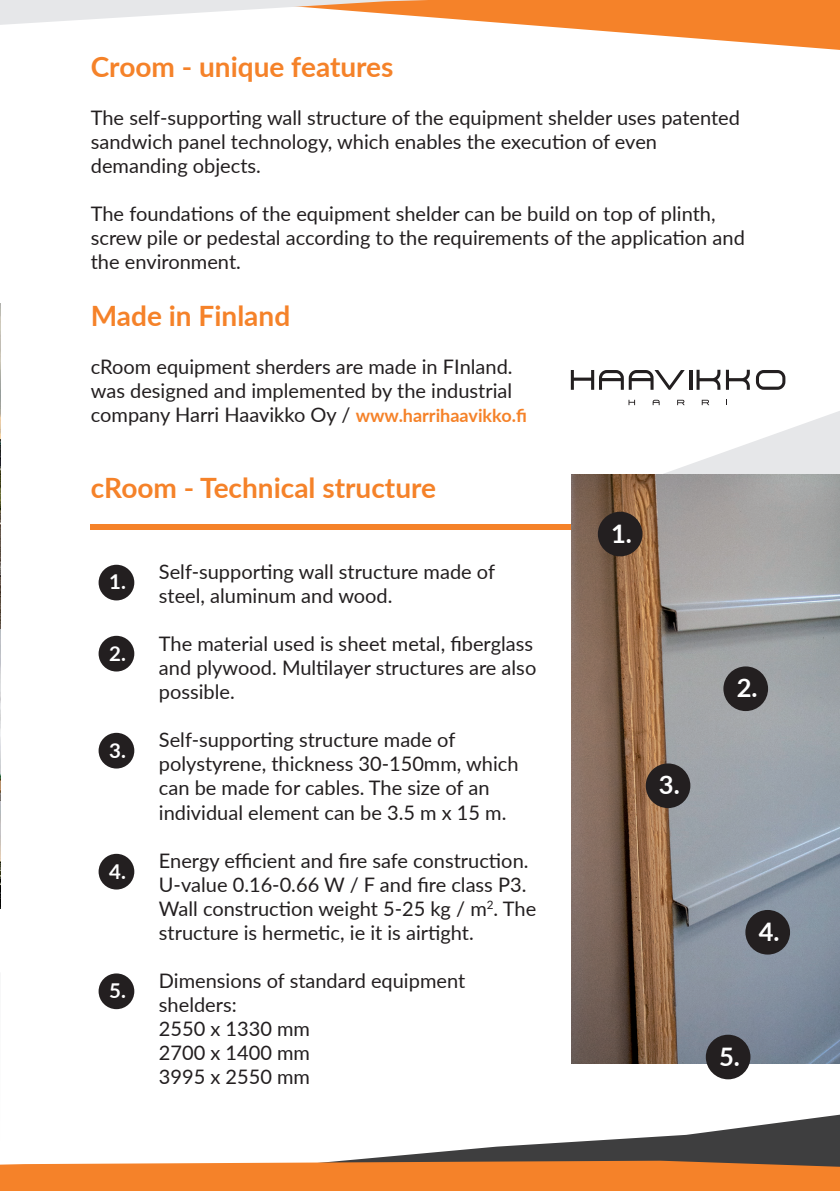
<style>
.page{position:relative;width:840px;height:1191px;background:#fff}
.page>*{position:absolute;margin:0;border:0;box-sizing:border-box;transform-origin:0 0}
.t1{font:700 28px "Lato";color:#f58229}
.t2{font:700 25.6px "Lato";color:#fff}
.t3{font:700 20.4px "Lato";color:#fff}
.t4{font:20px/24px "Lato";color:#231f20}
.s1{font-weight:700;font-size:18px;color:#f58229}
</style>
<div class="page">
<svg style="left:351px;top:1114px;width:488px;height:46px"></svg>
<svg style="left:594px;top:411px;width:245px;height:64px"></svg>
<hr style="left:0;top:972px;width:1px;height:171px;background:#e6e7e9">
<img style="left:0;top:304px;width:1px;height:604px">
<svg style="left:0;top:1160px;width:839px;height:31px;background:#ed8433"></svg>
<svg style="left:0;top:0;width:839px;height:50px"></svg>
<div style="left:91px;top:524px;width:504px;height:6px;background:#f58229"></div>
<img style="left:571px;top:475px;width:268px;height:588px">
<div style="left:98px;top:565px;width:36px;height:35px;background:#231f20;border-radius:50%"></div>
<div style="left:98px;top:636px;width:36px;height:35px;background:#231f20;border-radius:50%"></div>
<div style="left:98px;top:733px;width:36px;height:35px;background:#231f20;border-radius:50%"></div>
<div style="left:98px;top:854px;width:36px;height:35px;background:#231f20;border-radius:50%"></div>
<div style="left:98px;top:973px;width:36px;height:36px;background:#231f20;border-radius:50%"></div>
<div style="left:597px;top:512px;width:45px;height:44px;background:#231f20;border-radius:50%"></div>
<div style="left:723px;top:666px;width:44px;height:45px;background:#231f20;border-radius:50%"></div>
<div style="left:645px;top:763px;width:45px;height:45px;background:#231f20;border-radius:50%"></div>
<div style="left:745px;top:910px;width:44px;height:44px;background:#231f20;border-radius:50%"></div>
<svg style="left:570px;top:370px;width:114px;height:20px"></svg>
<hr style="left:688px;top:370px;width:3px;height:20px;background:#231f20">
<svg style="left:696px;top:370px;width:53px;height:20px"></svg>
<svg style="left:755px;top:370px;width:30px;height:20px"></svg>
<svg style="left:652px;top:400px;width:7px;height:5px"></svg>
<svg style="left:628px;top:400px;width:6px;height:5px"></svg>
<svg style="left:701px;top:400px;width:7px;height:5px"></svg>
<svg style="left:677px;top:400px;width:7px;height:5px"></svg>
<div style="left:705px;top:1034px;width:45px;height:45px;background:#231f20;border-radius:50%"></div>
<h1 class="t1" style="left:91px;top:46px;width:304px">Croom - unique features</h1>
<p class="t4" style="left:91px;top:104px;width:650px">The self-supporting wall structure of the equipment shelder uses patented sandwich panel technology, which enables the execution of even demanding objects.</p>
<p class="t4" style="left:91px;top:200px;width:655px">The foundations of the equipment shelder can be build on top of plinth, screw pile or pedestal according to the requirements of the application and the environment.</p>
<h1 class="t1" style="left:91px;top:295px;width:201px">Made in Finland</h1>
<p class="t4" style="left:91px;top:354px;width:437px">cRoom equipment sherders are made in FInland. was designed and implemented by the industrial company Harri Haavikko Oy / <span class="s1">www.harrihaavikko.fi</span></p>
<h1 class="t1" style="left:91px;top:467px;width:346px">cRoom - Technical structure</h1>
<p class="t3" style="left:109px;top:567px;width:18px">1.</p>
<p class="t3" style="left:109px;top:638px;width:18px">2.</p>
<p class="t3" style="left:109px;top:735px;width:18px">3.</p>
<p class="t3" style="left:109px;top:856px;width:18px">4.</p>
<p class="t3" style="left:109px;top:975px;width:18px">5.</p>
<p class="t4" style="left:159px;top:559px;width:337px">Self-supporting wall structure made of steel, aluminum and wood.</p>
<p class="t4" style="left:159px;top:631px;width:379px">The material used is sheet metal, fiberglass and plywood. Multilayer structures are also possible.</p>
<p class="t4" style="left:159px;top:727px;width:361px">Self-supporting structure made of polystyrene, thickness 30-150mm, which can be made for cables. The size of an individual element can be 3.5 m x 15 m.</p>
<p class="t4" style="left:159px;top:847px;width:378px">Energy efficient and fire safe construction.<br>U-value 0.16-0.66 W / F and fire class P3.<br>Wall construction weight 5-25 kg / m<sup>2</sup>. The structure is hermetic, ie it is airtight.</p>
<p class="t4" style="left:159px;top:967px;width:307px">Dimensions of standard equipment shelders:<br>2550 x 1330 mm<br>2700 x 1400 mm<br>3995 x 2550 mm</p>
<p class="t2" style="left:610px;top:514px;width:22px">1.</p>
<p class="t2" style="left:658px;top:766px;width:22px">3.</p>
<p class="t2" style="left:736px;top:669px;width:22px">2.</p>
<p class="t2" style="left:758px;top:912px;width:22px">4.</p>
<p class="t2" style="left:718px;top:1037px;width:22px">5.</p>
</div>
